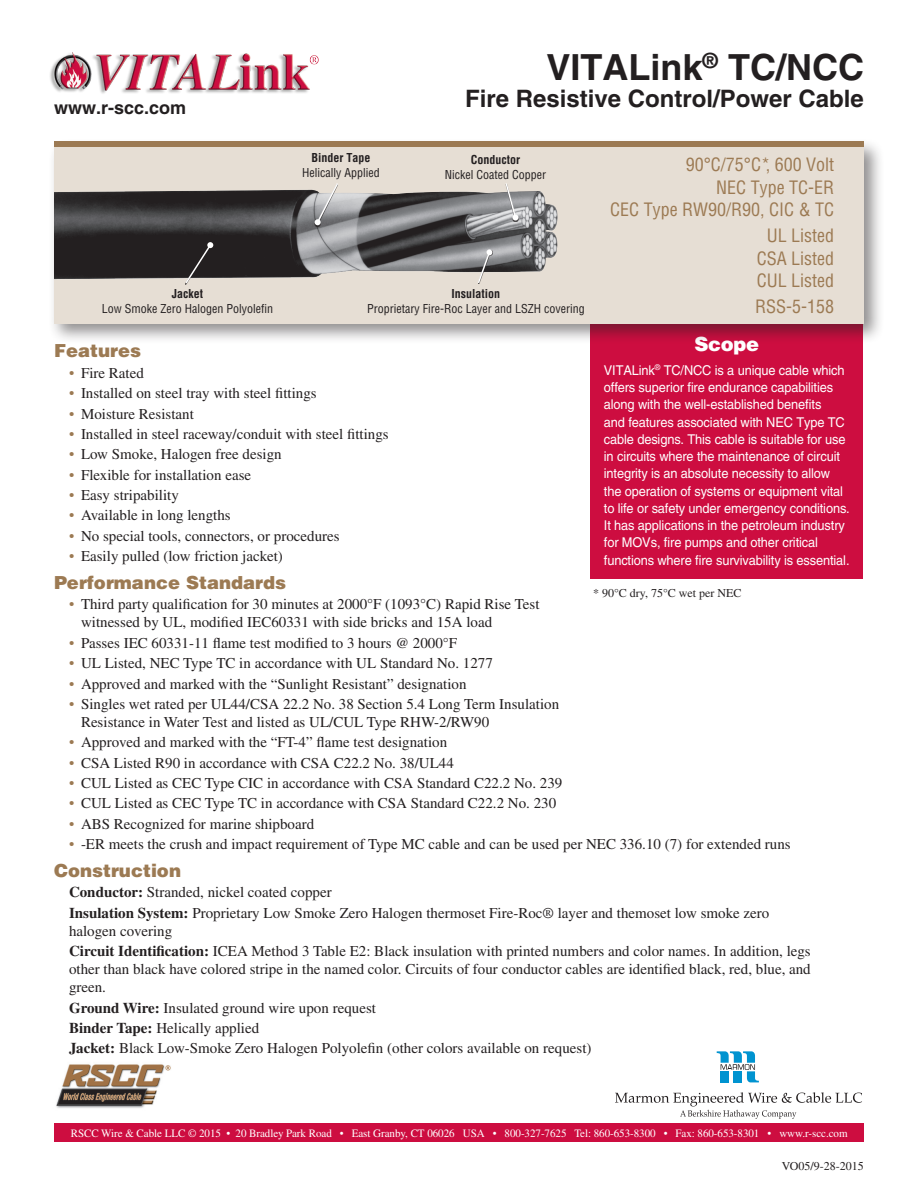
<style>
.page{position:relative;width:918px;height:1188px;background:#fff}
.page>*{position:absolute;margin:0;border:0;box-sizing:border-box;transform-origin:0 0}
.Product_title{font:700 36px "Helvetica";color:#231f20}
.Product_subtitle{font:700 24px "Helvetica";color:#231f20}
.t1{font:900 19.5px "Helvetica";letter-spacing:-.02em;color:#fff}
.Specs{font:condensed 18px/22.5px "Helvetica";color:#9c7a53;text-align:right}
.Subheads_tight_fit{font:900 18px "Helvetica";color:#9c7a53}
.t2{font:700 18px "Helvetica";color:#231f20}
.Body_text_tight_fit{font:15px/18px "Times";color:#231f20}
.t3{font:13.5px/17.2px "Helvetica";letter-spacing:-.01em;color:#fff;scale:.95 1}
.Callout{font:condensed 12px "Helvetica";color:#231f20}
.note{font:12px "Times";color:#231f20}
.Callout-2{font:700 condensed 12px "Helvetica";color:#231f20}
.t4{font:11.25px "Times";letter-spacing:-.005em;color:#fff}
.s1{color:#9c7a53}
.s2{font-weight:700}
</style>
<div class="page">
<div style="left:54px;top:1124px;width:810px;height:18px;background:#cd0d40"></div>
<img style="left:56px;top:1064px;width:115px;height:44px">
<svg style="left:717px;top:1051px;width:42px;height:31px"></svg>
<svg style="left:615px;top:1092px;width:247px;height:27px"></svg>
<div style="left:590px;top:321px;width:273px;height:257px;background:#cd0d40"></div>
<div style="left:48px;top:138px;width:837px;height:207px;background:#231f20;opacity:.5"></div>
<div style="left:54px;top:144px;width:810px;height:180px;background:#e6ded4"></div>
<div style="left:54px;top:141px;width:810px;height:6px;background:#9c7a53"></div>
<img style="left:50px;top:52px;width:269px;height:42px">
<img style="left:54px;top:190px;width:504px;height:89px">
<div style="left:505px;top:184px;width:14px;height:38px;background:#231f20;opacity:.75"></div>
<svg style="left:504px;top:183px;width:14px;height:38px"></svg>
<svg style="left:184px;top:242px;width:29px;height:43px"></svg>
<svg style="left:477px;top:249px;width:15px;height:35px"></svg>
<div style="left:315px;top:184px;width:23px;height:42px;background:#231f20;opacity:.75"></div>
<svg style="left:315px;top:183px;width:25px;height:42px"></svg>
<p class="t2" style="left:54px;top:97px;width:134px">www.r-scc.com</p>
<p class="Callout-2" style="left:172px;top:287px;width:33px">Jacket</p>
<p class="Callout" style="left:102px;top:302px;width:173px">Low Smoke Zero Halogen Polyolefin</p>
<p class="Product_title" style="left:547px;top:46px;width:319px">VITALink<sup>®</sup> TC/NCC</p>
<p class="Product_subtitle" style="left:465px;top:84px;width:400px">Fire Resistive Control/Power Cable</p>
<p class="Callout-2" style="left:311px;top:150px;width:61px">Binder Tape</p>
<p class="Callout" style="left:302px;top:165px;width:79px">Helically Applied</p>
<p class="Callout-2" style="left:471px;top:152px;width:51px">Conductor</p>
<p class="Callout" style="left:445px;top:167px;width:103px">Nickel Coated Copper</p>
<p class="Callout-2" style="left:452px;top:287px;width:50px">Insulation</p>
<p class="Callout" style="left:367px;top:302px;width:219px">Proprietary Fire-Roc Layer and LSZH covering</p>
<p class="Specs" style="left:610px;top:153px;width:226px">90°C/75°C*, 600 Volt<br>NEC Type TC-ER<br>CEC Type RW90/R90, CIC &amp; TC</p>
<p class="Specs" style="left:757px;top:224px;width:79px;text-align:center">UL Listed<br>CSA Listed<br>CUL Listed</p>
<p class="Specs" style="left:755px;top:295px;width:81px">RSS-5-158</p>
<h3 class="t1" style="left:695px;top:331px;width:66px">Scope</h3>
<p class="t3" style="left:604px;top:362px;width:260px">VITALink<sup>®</sup> TC/NCC is a unique cable which offers superior fire endurance capabilities along with the well-established benefits<br>and features associated with NEC Type TC cable designs. This cable is suitable for use in circuits where the maintenance of circuit integrity is an absolute necessity to allow the operation of systems or equipment vital to life or safety under emergency conditions.<br>It has applications in the petroleum industry for MOVs, fire pumps and other critical functions where fire survivability is essential.</p>
<p class="Subheads_tight_fit" style="left:54px;top:339px;width:89px">Features</p>
<p class="Body_text_tight_fit" style="left:69px;top:364px;width:76px"><span class="s1">•</span> Fire Rated</p>
<p class="Body_text_tight_fit" style="left:69px;top:384px;width:249px"><span class="s1">•</span> Installed on steel tray with steel fittings</p>
<p class="Body_text_tight_fit" style="left:69px;top:404px;width:126px"><span class="s1">•</span> Moisture Resistant</p>
<p class="Body_text_tight_fit" style="left:69px;top:425px;width:321px"><span class="s1">•</span> Installed in steel raceway/conduit with steel fittings</p>
<p class="Body_text_tight_fit" style="left:69px;top:445px;width:214px"><span class="s1">•</span> Low Smoke, Halogen free design</p>
<p class="Body_text_tight_fit" style="left:69px;top:466px;width:184px"><span class="s1">•</span> Flexible for installation ease</p>
<p class="Body_text_tight_fit" style="left:69px;top:486px;width:111px"><span class="s1">•</span> Easy stripability</p>
<p class="Body_text_tight_fit" style="left:69px;top:506px;width:163px"><span class="s1">•</span> Available in long lengths</p>
<p class="Body_text_tight_fit" style="left:69px;top:527px;width:272px"><span class="s1">•</span> No special tools, connectors, or procedures</p>
<p class="Body_text_tight_fit" style="left:69px;top:547px;width:215px"><span class="s1">•</span> Easily pulled (low friction jacket)</p>
<p class="Subheads_tight_fit" style="left:54px;top:571px;width:234px">Performance Standards</p>
<p class="Body_text_tight_fit" style="left:81px;top:595px;width:460px;text-indent:-12px"><span class="s1">•</span> Third party qualification for 30 minutes at 2000°F (1093°C) Rapid Rise Test witnessed by UL, modified IEC60331 with side bricks and 15A load</p>
<p class="Body_text_tight_fit" style="left:69px;top:634px;width:390px"><span class="s1">•</span> Passes IEC 60331-11 flame test modified to 3 hours @ 2000°F</p>
<p class="Body_text_tight_fit" style="left:69px;top:654px;width:425px"><span class="s1">•</span> UL Listed, NEC Type TC in accordance with UL Standard No. 1277</p>
<p class="Body_text_tight_fit" style="left:69px;top:674px;width:399px"><span class="s1">•</span> Approved and marked with the “Sunlight Resistant” designation</p>
<p class="Body_text_tight_fit" style="left:81px;top:695px;width:480px;text-indent:-12px"><span class="s1">•</span> Singles wet rated per UL44/CSA 22.2 No. 38 Section 5.4 Long Term Insulation<br>Resistance in Water Test and listed as UL/CUL Type RHW-2/RW90</p>
<p class="Body_text_tight_fit" style="left:69px;top:733px;width:380px"><span class="s1">•</span> Approved and marked with the “FT-4” flame test designation</p>
<p class="Body_text_tight_fit" style="left:69px;top:754px;width:386px"><span class="s1">•</span> CSA Listed R90 in accordance with CSA C22.2 No. 38/UL44</p>
<p class="Body_text_tight_fit" style="left:69px;top:774px;width:495px"><span class="s1">•</span> CUL Listed as CEC Type CIC in accordance with CSA Standard C22.2 No. 239</p>
<p class="Body_text_tight_fit" style="left:69px;top:794px;width:489px"><span class="s1">•</span> CUL Listed as CEC Type TC in accordance with CSA Standard C22.2 No. 230</p>
<p class="Body_text_tight_fit" style="left:69px;top:815px;width:247px"><span class="s1">•</span> ABS Recognized for marine shipboard</p>
<p class="Body_text_tight_fit" style="left:69px;top:835px;width:723px"><span class="s1">•</span> -ER meets the crush and impact requirement of Type MC cable and can be used per NEC 336.10 (7) for extended runs</p>
<p class="Subheads_tight_fit" style="left:54px;top:859px;width:129px">Construction</p>
<p class="Body_text_tight_fit" style="left:69px;top:883px;width:264px"><span class="s2">Conductor:</span> Stranded, nickel coated copper</p>
<p class="Body_text_tight_fit" style="left:69px;top:904px;width:702px"><span class="s2">Insulation System:</span> Proprietary Low Smoke Zero Halogen thermoset Fire-Roc® layer and themoset low smoke zero halogen covering</p>
<p class="Body_text_tight_fit" style="left:69px;top:942px;width:743px;text-align:justify"><span class="s2">Circuit Identification:</span> ICEA Method 3 Table E2: Black insulation with printed numbers and color names. In addition, legs other than black have colored stripe in the named color. Circuits of four conductor cables are identified black, red, blue, and green.</p>
<p class="Body_text_tight_fit" style="left:69px;top:998px;width:309px"><span class="s2">Ground Wire:</span> Insulated ground wire upon request</p>
<p class="Body_text_tight_fit" style="left:69px;top:1019px;width:192px"><span class="s2">Binder Tape:</span> Helically applied</p>
<p class="Body_text_tight_fit" style="left:69px;top:1039px;width:524px"><span class="s2">Jacket:</span> Black Low-Smoke Zero Halogen Polyolefin (other colors available on request)</p>
<p class="note" style="left:593px;top:586px;width:150px">* 90°C dry, 75°C wet per NEC</p>
<p class="t4" style="left:71px;top:1127px;width:778px">RSCC Wire &amp; Cable LLC © 2015 • 20 Bradley Park Road • East Granby, CT 06026 USA • 800-327-7625 Tel: 860-653-8300 • Fax: 860-653-8301 • www.r-scc.com</p>
<p class="note" style="left:782px;top:1160px;width:84px">VO05/9-28-2015</p>
</div>
